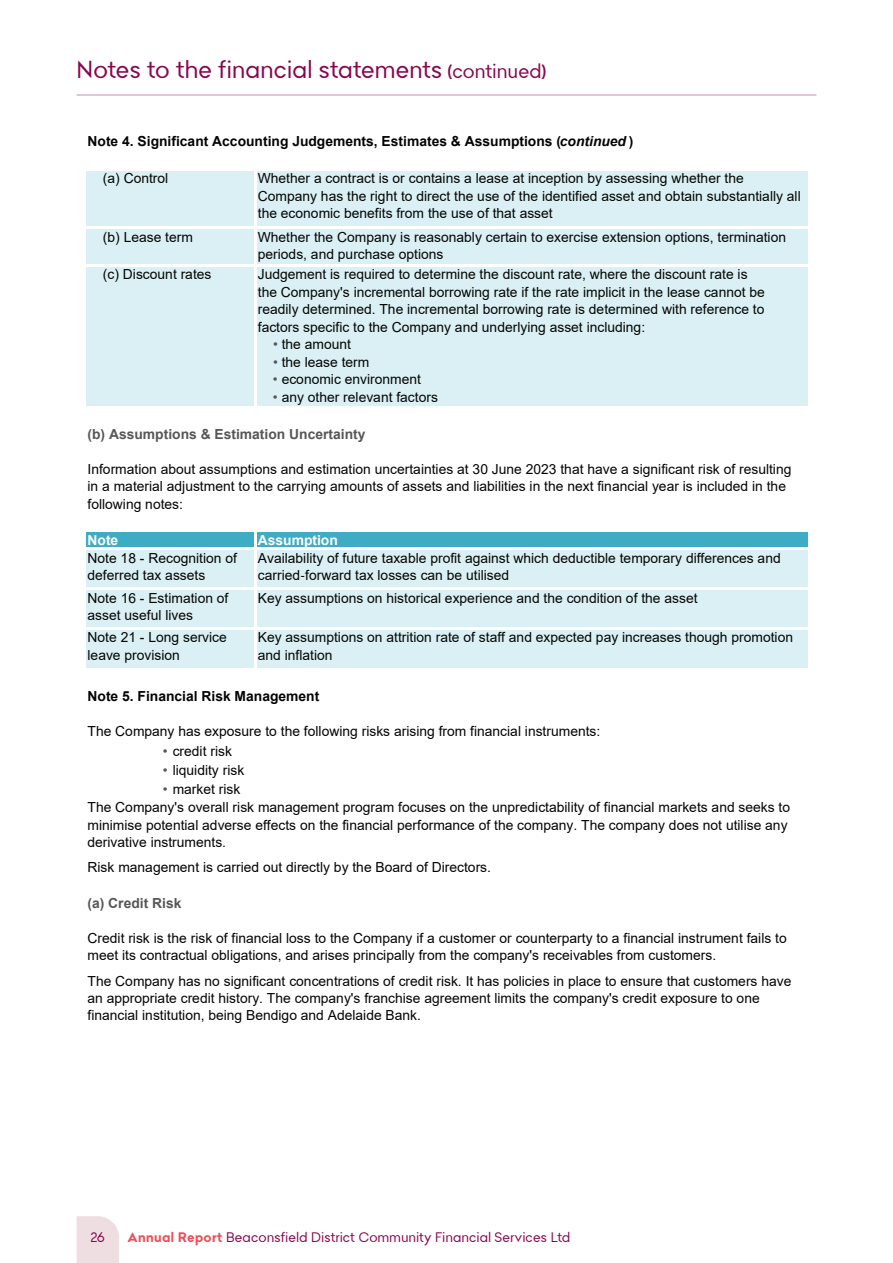
<style>
.page{position:relative;width:893px;height:1263px;background:#fff}
.page>*{position:absolute;margin:0;border:0;box-sizing:border-box;transform-origin:0 0}
.t1{font:24px "Bendigo Sans";letter-spacing:.01em;color:#88064e}
.t2{font:13.8px/17.4px "Arial";color:#040503}
.t3{font:700 13.8px "Arial";color:#040503}
.t4{font:700 13.8px "Arial";color:#565757}
.t5{font:700 13.8px "Arial";color:#fff}
.t6{font:13.5px "Bendigo Sans";letter-spacing:.015em;color:#88064e}
.s1{font-size:19.5px}
.s2{font-style:italic}
.s3{color:#565757}
.s4{font-family:"Cambria Math"}
.s5{font-weight:700;color:#ef4d58}
</style>
<div class="page">
<div style="left:77px;top:1216px;width:42px;height:47px;background:#eedee2"></div>
<hr style="left:77px;top:95px;width:739px;height:1px;background:#c391a1">
<div style="left:86px;top:169px;width:723px;height:239px;background:#daf0f4"></div>
<div style="left:86px;top:531px;width:723px;height:18px;background:#3facc5"></div>
<div style="left:86px;top:549px;width:723px;height:120px;background:#daf0f4"></div>
<hr style="left:254px;top:171px;width:2px;height:238px;background:#fff">
<hr style="left:808px;top:171px;width:2px;height:238px;background:#fff">
<hr style="left:254px;top:532px;width:2px;height:138px;background:#fff">
<hr style="left:808px;top:532px;width:2px;height:138px;background:#fff">
<hr style="left:86px;top:168px;width:724px;height:3px;background:#fff">
<hr style="left:86px;top:227px;width:724px;height:2px;background:#fff">
<hr style="left:86px;top:264px;width:724px;height:3px;background:#fff">
<hr style="left:86px;top:406px;width:724px;height:3px;background:#fff">
<hr style="left:86px;top:529px;width:724px;height:3px;background:#fff">
<hr style="left:86px;top:548px;width:724px;height:2px;background:#fff">
<hr style="left:86px;top:587px;width:724px;height:3px;background:#fff">
<hr style="left:86px;top:627px;width:724px;height:3px;background:#fff">
<hr style="left:86px;top:668px;width:724px;height:2px;background:#fff">
<h1 class="t1" style="left:77px;top:53px;width:471px">Notes to the financial statements <span class="s1">(continued)</span></h1>
<p class="t3" style="left:88px;top:132px;width:547px">Note 4. Significant Accounting Judgements, Estimates &amp; Assumptions (<span class="s2">continued</span> )</p>
<p class="t2" style="left:103px;top:169px;width:67px">(a) Control</p>
<p class="t2" style="left:103px;top:228px;width:92px">(b) Lease term</p>
<p class="t2" style="left:103px;top:266px;width:110px">(c) Discount rates</p>
<p class="t2" style="left:258px;top:169px;width:544px">Whether a contract is or contains a lease at inception by assessing whether the<br>Company has the right to direct the use of the identified asset and obtain substantially all the economic benefits from the use of that asset</p>
<p class="t2" style="left:258px;top:228px;width:530px">Whether the Company is reasonably certain to exercise extension options, termination periods, and purchase options</p>
<p class="t2" style="left:258px;top:266px;width:509px">Judgement is required to determine the discount rate, where the discount rate is the Company's incremental borrowing rate if the rate implicit in the lease cannot be readily determined. The incremental borrowing rate is determined with reference to factors specific to the Company and underlying asset including:</p>
<p class="t2" style="left:273px;top:336px;width:79px"><span class="s3">•</span> the amount</p>
<p class="t2" style="left:273px;top:353px;width:98px"><span class="s3">•</span> the lease term</p>
<p class="t2" style="left:273px;top:371px;width:150px"><span class="s3">•</span> economic environment</p>
<p class="t2" style="left:273px;top:388px;width:167px"><span class="s3">•</span> any other relevant factors</p>
<p class="t4" style="left:88px;top:424px;width:279px">(b) Assumptions &amp; Estimation Uncertainty</p>
<p class="t2" style="left:88px;top:460px;width:705px">Information about assumptions and estimation uncertainties at 30 June 2023 that have a significant risk of resulting in a material adjustment to the carrying amounts of assets and liabilities in the next financial year is included in the following notes:</p>
<p class="t5" style="left:88px;top:530px;width:32px">Note</p>
<p class="t5" style="left:258px;top:530px;width:82px">Assumption</p>
<p class="t2" style="left:88px;top:549px;width:151px">Note 18 - Recognition of deferred tax assets</p>
<p class="t2" style="left:258px;top:549px;width:524px">Availability of future taxable profit against which deductible temporary differences and carried<span class="s4">‐</span>forward tax losses can be utilised</p>
<p class="t2" style="left:88px;top:589px;width:142px">Note 16 - Estimation of asset useful lives</p>
<p class="t2" style="left:258px;top:589px;width:441px">Key assumptions on historical experience and the condition of the asset</p>
<p class="t2" style="left:88px;top:629px;width:141px">Note 21 - Long service leave provision</p>
<p class="t2" style="left:258px;top:629px;width:537px">Key assumptions on attrition rate of staff and expected pay increases though promotion and inflation</p>
<p class="t3" style="left:88px;top:686px;width:233px">Note 5. Financial Risk Management</p>
<p class="t2" style="left:88px;top:722px;width:514px">The Company has exposure to the following risks arising from financial instruments:</p>
<p class="t2" style="left:163px;top:742px;width:71px"><span class="s3">•</span> credit risk</p>
<p class="t2" style="left:163px;top:761px;width:83px"><span class="s3">•</span> liquidity risk</p>
<p class="t2" style="left:163px;top:780px;width:79px"><span class="s3">•</span> market risk</p>
<p class="t2" style="left:88px;top:799px;width:704px">The Company's overall risk management program focuses on the unpredictability of financial markets and seeks to minimise potential adverse effects on the financial performance of the company. The company does not utilise any derivative instruments.</p>
<p class="t2" style="left:88px;top:858px;width:405px">Risk management is carried out directly by the Board of Directors.</p>
<p class="t4" style="left:88px;top:893px;width:95px">(a) Credit Risk</p>
<p class="t2" style="left:88px;top:929px;width:701px">Credit risk is the risk of financial loss to the Company if a customer or counterparty to a financial instrument fails to meet its contractual obligations, and arises principally from the company's receivables from customers.</p>
<p class="t2" style="left:88px;top:972px;width:705px">The Company has no significant concentrations of credit risk. It has policies in place to ensure that customers have an appropriate credit history. The company's franchise agreement limits the company's credit exposure to one financial institution, being Bendigo and Adelaide Bank.</p>
<p class="t6" style="left:91px;top:1228px;width:15px">26</p>
<p class="t6" style="left:128px;top:1228px;width:444px"><span class="s5">Annual Report</span> Beaconsfield District Community Financial Services Ltd</p>
</div>
